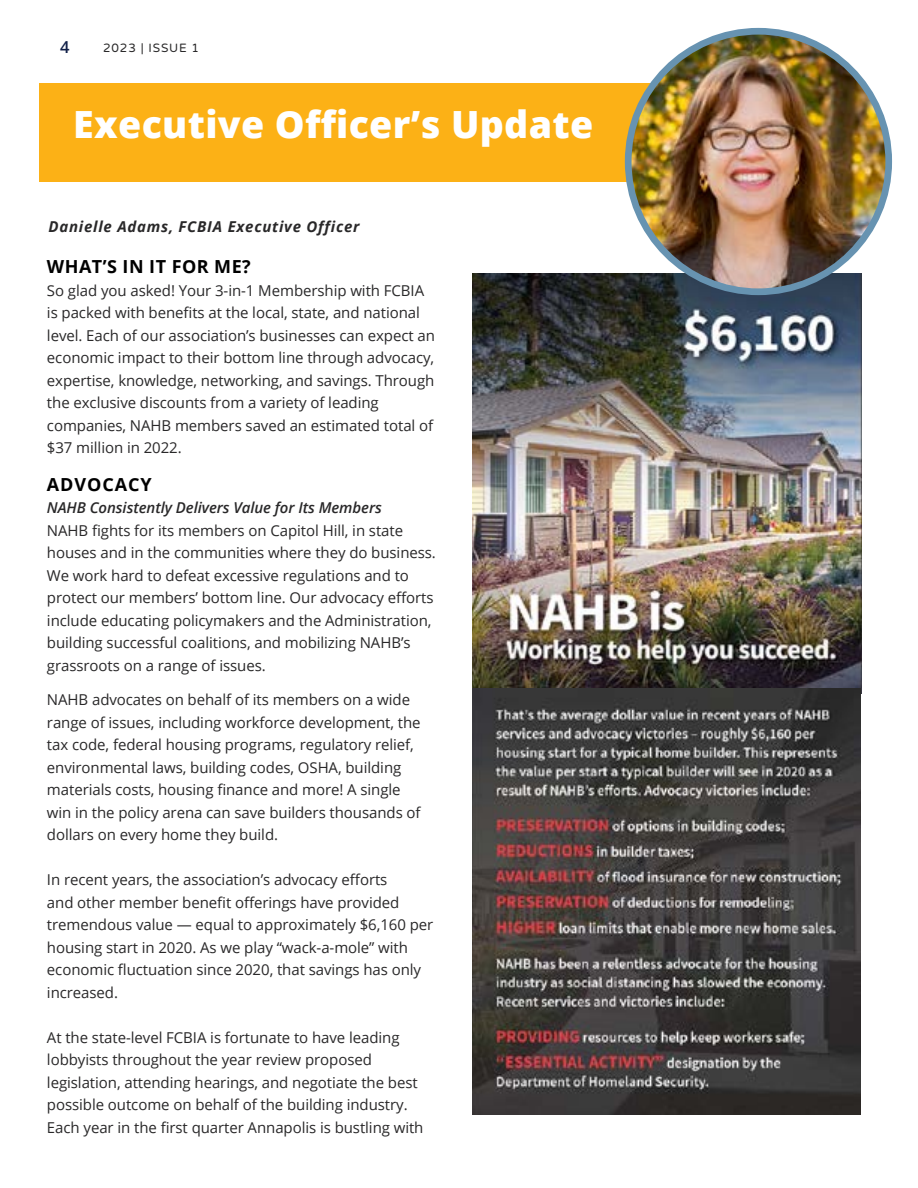
<style>
.page{position:relative;width:918px;height:1188px;background:#fff}
.page>*{position:absolute;margin:0;border:0;box-sizing:border-box;transform-origin:0 0}
.t1{font:800 37.5px "Open Sans";letter-spacing:.01em;color:#fff}
.t2{font:700 18px "Open Sans";letter-spacing:.025em;color:#000}
.t3{font:700 18px "Open Sans";letter-spacing:.05em;color:#000}
.t4{font:600 16.5px "Open Sans";color:#112048}
.t5{font:15px/22.5px "Open Sans";letter-spacing:-.005em;color:#292829}
.t6{font:italic 600 15px "Open Sans";letter-spacing:-.005em;color:#292829}
.t7{font:italic 700 15px "Open Sans";letter-spacing:.05em;color:#292829}
.t8{font:12px "Varela Round";letter-spacing:.07em;color:#292829}
</style>
<div class="page">
<div style="left:39px;top:84px;width:695px;height:98px;background:#fcb116"></div>
<img style="left:472px;top:273px;width:390px;height:421px">
<img style="left:472px;top:688px;width:389px;height:426px">
<img style="left:628px;top:31px;width:261px;height:261px;border-radius:130px">
<div style="left:625px;top:28px;width:267px;height:267px;border:7px solid #6793b1;border-radius:50%"></div>
<p class="t4" style="left:60px;top:36px;width:11px">4</p>
<p class="t8" style="left:103px;top:41px;width:97px">2023 | ISSUE 1</p>
<h1 class="t1" style="left:73px;top:96px;width:522px">Executive Officer’s Update</h1>
<p class="t7" style="left:48px;top:216px;width:312px">Danielle Adams, FCBIA Executive Officer</p>
<p class="t2" style="left:47px;top:254px;width:205px">WHAT’S IN IT FOR ME?</p>
<p class="t5" style="left:47px;top:279px;width:389px">So glad you asked! Your 3-in-1 Membership with FCBIA is packed with benefits at the local, state, and national level. Each of our association’s businesses can expect an economic impact to their bottom line through advocacy, expertise, knowledge, networking, and savings. Through the exclusive discounts from a variety of leading companies, NAHB members saved an estimated total of $37 million in 2022.</p>
<p class="t3" style="left:47px;top:472px;width:106px">ADVOCACY</p>
<p class="t6" style="left:47px;top:498px;width:336px">NAHB Consistently Delivers Value for Its Members</p>
<p class="t5" style="left:47px;top:519px;width:390px">NAHB fights for its members on Capitol Hill, in state houses and in the communities where they do business.<br>We work hard to defeat excessive regulations and to protect our members’ bottom line. Our advocacy efforts include educating policymakers and the Administration, building successful coalitions, and mobilizing NAHB’s grassroots on a range of issues.</p>
<p class="t5" style="left:47px;top:688px;width:375px">NAHB advocates on behalf of its members on a wide range of issues, including workforce development, the tax code, federal housing programs, regulatory relief, environmental laws, building codes, OSHA, building materials costs, housing finance and more! A single win in the policy arena can save builders thousands of dollars on every home they build.</p>
<p class="t5" style="left:47px;top:868px;width:388px">In recent years, the association’s advocacy efforts<br>and other member benefit offerings have provided tremendous value — equal to approximately $6,160 per housing start in 2020. As we play “wack-a-mole” with economic fluctuation since 2020, that savings has only increased.</p>
<p class="t5" style="left:47px;top:1026px;width:378px">At the state-level FCBIA is fortunate to have leading lobbyists throughout the year review proposed legislation, attending hearings, and negotiate the best possible outcome on behalf of the building industry.<br>Each year in the first quarter Annapolis is bustling with</p>
</div>
